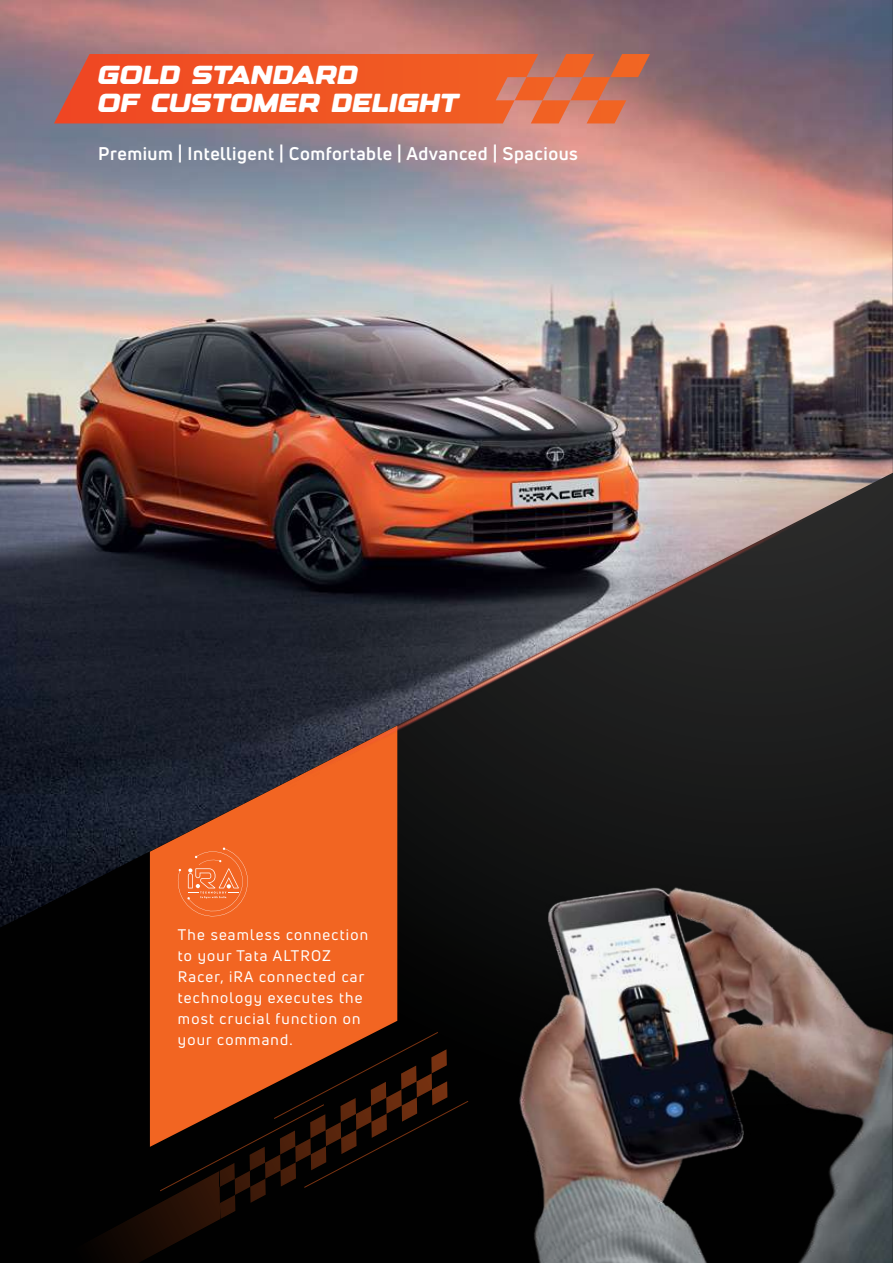
<style>
.page{position:relative;width:893px;height:1263px;background:#010101}
.page>*{position:absolute;margin:0;border:0;box-sizing:border-box;transform-origin:0 0}
.t1{font:26.1px/27.8px "Designer";color:#fff}
.t2{font:700 18px "Uni Neue";letter-spacing:.03em;color:#fff}
.t3{font:15px/21px "Uni Neue";letter-spacing:.08em;color:#fff}
</style>
<div class="page">
<img style="left:0;top:0;width:893px;height:928px">
<div style="left:150px;top:726px;width:247px;height:323px;background:#f26522"></div>
<svg style="left:177px;top:877px;width:72px;height:40px;background:#f27234"></svg>
<svg style="left:160px;top:1032px;width:308px;height:81px"></svg>
<svg style="left:100px;top:1049px;width:347px;height:214px"></svg>
<img style="left:511px;top:877px;width:382px;height:386px">
<img style="left:166px;top:419px;width:727px;height:458px">
<svg style="left:54px;top:54px;width:596px;height:69px;background:#e55b31"></svg>
<h1 class="t1" style="left:98px;top:60px;width:362px">GOLD STANDARD<br>OF CUSTOMER DELIGHT</h1>
<p class="t2" style="left:98px;top:142px;width:481px">Premium | Intelligent | Comfortable | Advanced | Spacious</p>
<p class="t3" style="left:178px;top:924px;width:192px">The seamless connection to your Tata ALTROZ<br>Racer, iRA connected car technology executes the most crucial function on your command.</p>
</div>
